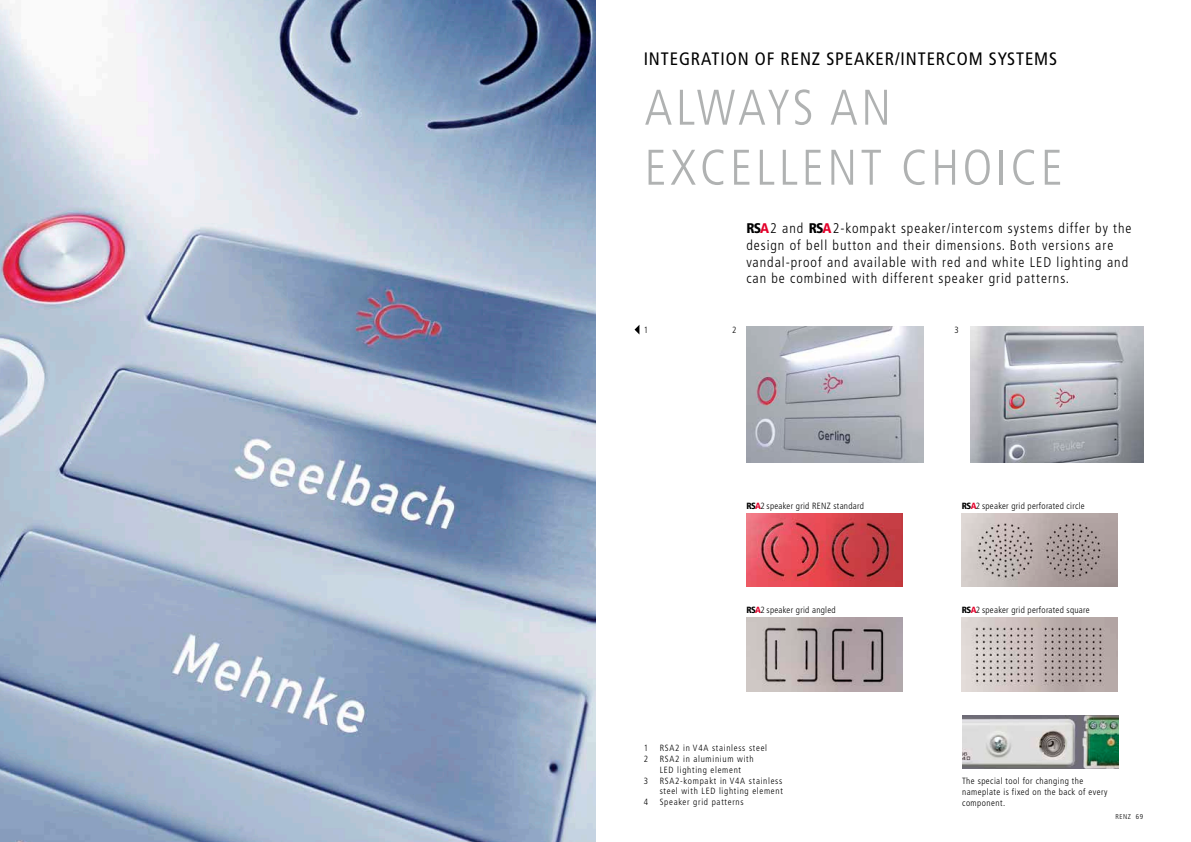
<style>
.page{position:relative;width:1191px;height:842px;background:#fff}
.page>*{position:absolute;margin:0;border:0;box-sizing:border-box;transform-origin:0 0}
.t1{font:300 condensed 50px/60px "Frutiger LT";letter-spacing:.07em;color:#b0b2b2}
.t2{font:condensed 18px "Frutiger LT";letter-spacing:.05em;color:#000}
.t3{font:300 condensed 14px/16.8px "Frutiger LT";letter-spacing:.07em;color:#000}
.t4{font:300 condensed 9px/10.8px "Frutiger LT";letter-spacing:.08em;color:#000}
.t5{font:300 condensed 9px "Frutiger LT";letter-spacing:.03em;color:#000}
.t6{font:300 condensed 9px/10.8px "Frutiger LT";letter-spacing:.05em;color:#000}
.t7{font:300 condensed 7px "Frutiger LT";letter-spacing:.07em;color:#000}
.s1{font-weight:900}
.s2{font-weight:900;color:#e3002a}
</style>
<div class="page">
<img style="left:970px;top:326px;width:173px;height:137px">
<img style="left:746px;top:326px;width:178px;height:137px">
<img style="left:0;top:0;width:595px;height:842px">
<img style="left:746px;top:617px;width:156px;height:74px">
<img style="left:962px;top:513px;width:155px;height:74px">
<img style="left:962px;top:617px;width:155px;height:74px">
<img style="left:746px;top:513px;width:156px;height:74px">
<img style="left:962px;top:715px;width:156px;height:54px">
<svg style="left:634px;top:325px;width:5px;height:9px"></svg>
<p class="t2" style="left:643px;top:48px;width:415px">INTEGRATION OF RENZ SPEAKER/INTERCOM SYSTEMS</p>
<h1 class="t1" style="left:644px;top:78px;width:420px">ALWAYS AN<br>EXCELLENT CHOICE</h1>
<p class="t3" style="left:746px;top:220px;width:387px"><span class="s1">RS</span><span class="s2">A</span>2 and <span class="s1">RS</span><span class="s2">A</span>2-kompakt speaker/intercom systems differ by the design of bell button and their dimensions. Both versions are vandal-proof and available with red and white LED lighting and can be combined with different speaker grid patterns.</p>
<p class="t6" style="left:643px;top:324px;width:6px">1</p>
<p class="t6" style="left:732px;top:324px;width:6px">2</p>
<p class="t6" style="left:954px;top:324px;width:6px">3</p>
<p class="t5" style="left:746px;top:500px;width:119px"><span class="s1">RS</span><span class="s2">A</span>2 speaker grid RENZ standard</p>
<p class="t5" style="left:962px;top:500px;width:124px"><span class="s1">RS</span><span class="s2">A</span>2 speaker grid perforated circle</p>
<p class="t5" style="left:746px;top:605px;width:91px"><span class="s1">RS</span><span class="s2">A</span>2 speaker grid angled</p>
<p class="t6" style="left:643px;top:743px;width:6px">1</p>
<p class="t4" style="left:659px;top:743px;width:109px">RSA2 in V4A stainless steel</p>
<p class="t6" style="left:643px;top:753px;width:6px">2</p>
<p class="t4" style="left:659px;top:753px;width:95px">RSA2 in aluminium with<br>LED lighting element</p>
<p class="t6" style="left:643px;top:775px;width:6px">3</p>
<p class="t4" style="left:659px;top:775px;width:125px">RSA2-kompakt in V4A stainless steel with LED lighting element</p>
<p class="t6" style="left:643px;top:797px;width:6px">4</p>
<p class="t4" style="left:659px;top:797px;width:85px">Speaker grid patterns</p>
<p class="t5" style="left:962px;top:605px;width:129px"><span class="s1">RS</span><span class="s2">A</span>2 speaker grid perforated square</p>
<p class="t6" style="left:962px;top:775px;width:147px">The special tool for changing the nameplate is fixed on the back of every component.</p>
<p class="t7" style="left:1115px;top:813px;width:29px">RENZ 69</p>
</div>
